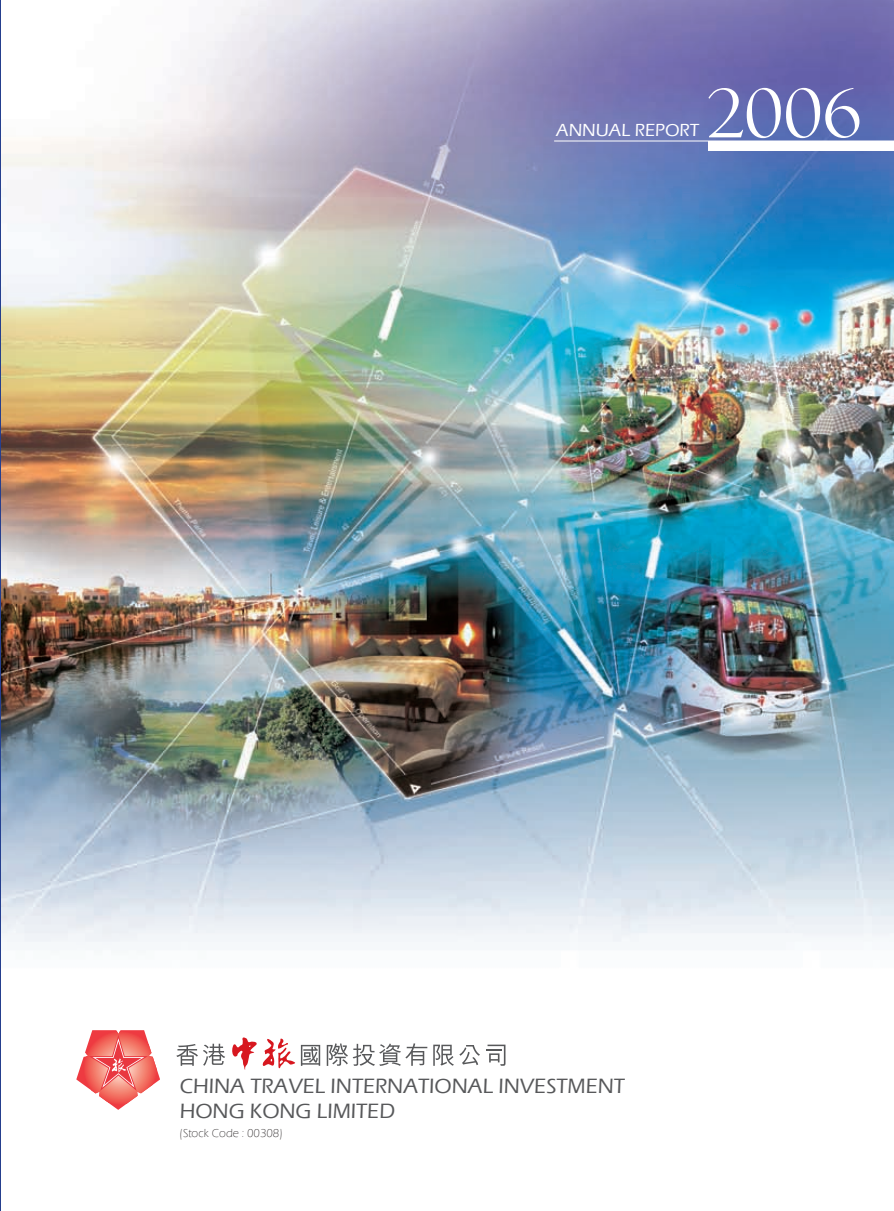
<style>
.page{position:relative;width:894px;height:1211px;background:#fff}
.page>*{position:absolute;margin:0;border:0;box-sizing:border-box;transform-origin:0 0}
.t1{font:67.5px "Felix Titling";color:#fff}
.t2{font:500 21.3px/25.5px "Eras ITC";color:#57585a}
.t3{font:500 18px "Eras ITC";color:#fff}
.t4{font:300 12px "Eras ITC";color:#231f20}
</style>
<div class="page">
<img style="left:1px;top:1px;width:892px;height:1109px">
<svg style="left:176px;top:1043px;width:49px;height:22px"></svg>
<svg style="left:301px;top:1044px;width:19px;height:21px"></svg>
<svg style="left:486px;top:1044px;width:19px;height:21px"></svg>
<svg style="left:327px;top:1043px;width:100px;height:22px"></svg>
<svg style="left:433px;top:1044px;width:47px;height:21px"></svg>
<svg style="left:232px;top:1037px;width:63px;height:33px"></svg>
<svg style="left:76px;top:1030px;width:84px;height:79px"></svg>
<hr style="left:554px;top:141px;width:339px;height:1px;background:#fff">
<div style="left:708px;top:141px;width:185px;height:10px;background:#fff"></div>
<hr style="left:0;top:1px;width:1px;height:1209px;background:#253f8e">
<p class="t3" style="left:556px;top:120px;width:121px">ANN UAL REPORT</p>
<h1 class="t1" style="left:707px;top:75px;width:156px">2006</h1>
<p class="t2" style="left:180px;top:1073px;width:447px">CHINA TRAVEL INTERNATIONAL INVESTMENT<br>HONG KONG LIMITED</p>
<p class="t4" style="left:179px;top:1126px;width:105px">(Stock Code : 00308)</p>
</div>
